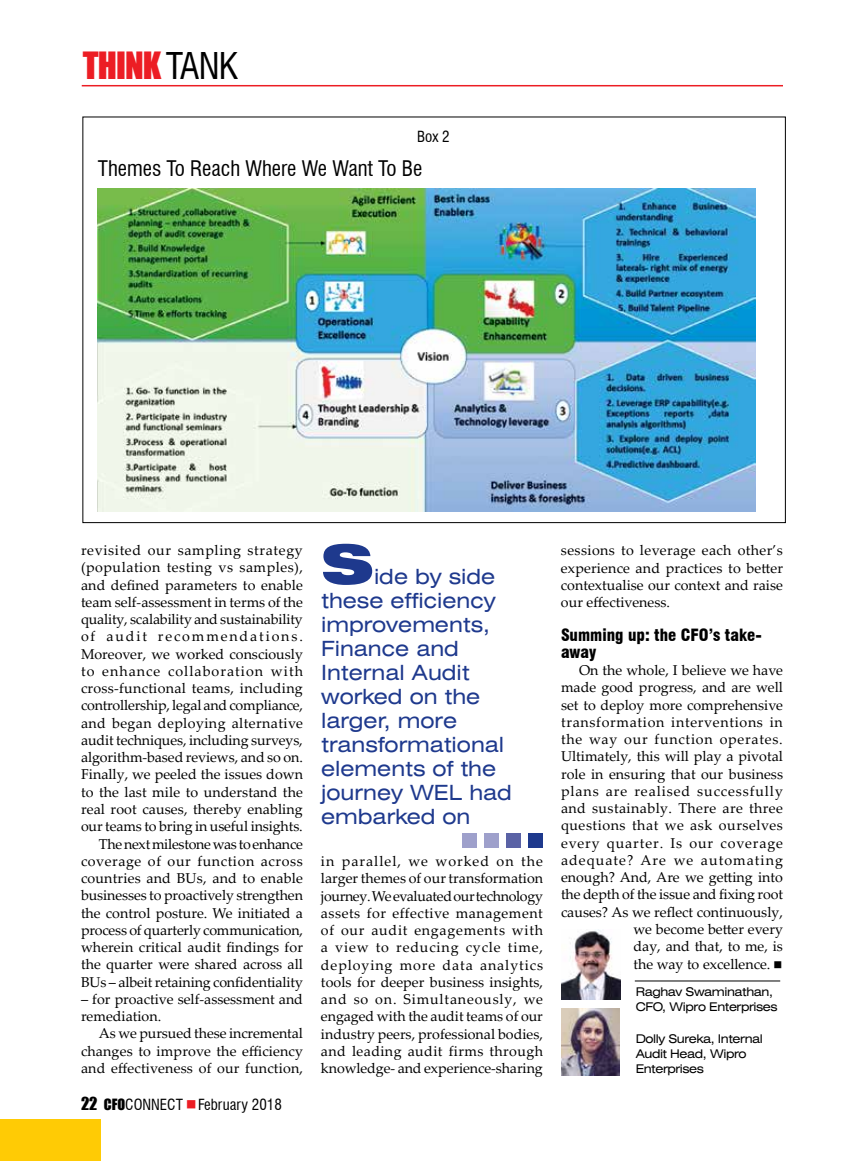
<style>
.page{position:relative;width:864px;height:1161px;background:#fff}
.page>*{position:absolute;margin:0;border:0;box-sizing:border-box;transform-origin:0 0}
.t1{font:900 expanded 54px "Swiss 721 BT";color:#1e398d}
.t2{font:34.5px "Impact";letter-spacing:-.025em;color:#ec1d24}
.t3{font:expanded 21px/24px "Swiss 721 BT";color:#1e398d}
.t4{font:condensed 21px "Swiss 721 BT";color:#000}
.t5{font:900 condensed 16.5px/17.2px "Swiss 721 BT";color:#000}
.t6{font:condensed 15px "Swiss 721 BT";color:#000}
.t7{font:14.25px/17.2px "Palatino Linotype";color:#000;text-align:justify}
.t8{font:expanded 12px/15px "Swiss 721 BT";letter-spacing:-.035em;color:#000}
.s1{font-family:"Swiss 721 BT";font-stretch:condensed;font-size:36px;color:#000}
.s2{font-family:"Impact";font-stretch:normal;font-size:16.5px}
.s3{font-family:"Impact";font-stretch:normal;font-size:14.25px}
</style>
<div class="page">
<hr style="left:82px;top:85px;width:701px;height:1px;background:#ec1d24">
<div style="left:0;top:1119px;width:101px;height:42px;background:#ffcb05"></div>
<img style="left:98px;top:188px;width:657px;height:324px">
<img style="left:562px;top:1008px;width:57px;height:67px">
<img style="left:562px;top:929px;width:59px;height:70px">
<hr style="left:635px;top:981px;width:145px;height:1px;background:#000">
<div style="left:484px;top:834px;width:15px;height:14px;background:#9ea0cb"></div>
<div style="left:506px;top:834px;width:14px;height:14px;background:#5a62a5"></div>
<div style="left:528px;top:834px;width:15px;height:14px;background:#1e398d"></div>
<div style="left:462px;top:834px;width:14px;height:14px;background:#9ea0cb"></div>
<h2 class="t2" style="left:83px;top:38px;width:157px">THINK <span class="s1">TANK</span></h2>
<p class="t6" style="left:417px;top:128px;width:34px">Box 2</p>
<h3 class="t4" style="left:98px;top:155px;width:326px">Themes To Reach Where We Want To Be</h3>
<p class="t7" style="left:81px;top:541px;width:224px;text-align:right">revisited our sampling strategy (population testing vs samples), and defined parameters to enable team self-assessment in terms of the quality, scalability and sustainability of audit recommendations.<br>Moreover, we worked consciously to enhance collaboration with cross-functional teams, including controllership, legal and compliance, and began deploying alternative audit techniques, including surveys, algorithm-based reviews, and so on.<br>Finally, we peeled the issues down to the last mile to understand the real root causes, thereby enabling our teams to bring in useful insights.<br>The next milestone was to enhance coverage of our function across countries and BUs, and to enable businesses to proactively strengthen the control posture. We initiated a process of quarterly communication, wherein critical audit findings for the quarter were shared across all BUs – albeit retaining confidentiality</p>
<p class="t7" style="left:81px;top:990px;width:224px">– for proactive self-assessment and remediation.</p>
<p class="t7" style="left:81px;top:1024px;width:224px;text-indent:18px">As we pursued these incremental changes to improve the efficiency and effectiveness of our function,</p>
<p class="t6" style="left:81px;top:1096px;width:202px"><span class="s2">22</span> <span class="s3">CFO</span>CONNECT February 2018</p>
<h1 class="t1" style="left:321px;top:532px;width:54px">S</h1>
<h3 class="t3" style="left:321px;top:564px;width:192px;text-indent:53px">ide by side these efficiency improvements,<br>Finance and<br>Internal Audit worked on the larger, more transformational elements of the journey WEL had embarked on</h3>
<p class="t7" style="left:321px;top:852px;width:224px">in parallel, we worked on the larger themes of our transformation journey. We evaluated our technology assets for effective management of our audit engagements with a view to reducing cycle time, deploying more data analytics tools for deeper business insights, and so on. Simultaneously, we engaged with the audit teams of our industry peers, professional bodies, and leading audit firms through knowledge- and experience-sharing</p>
<p class="t7" style="left:561px;top:541px;width:224px">sessions to leverage each other’s experience and practices to better contextualise our context and raise our effectiveness.</p>
<p class="t5" style="left:561px;top:626px;width:202px">Summing up: the CFO’s take&shy;away</p>
<p class="t7" style="left:561px;top:661px;width:224px;text-align:right">On the whole, I believe we have made good progress, and are well set to deploy more comprehensive transformation interventions in the way our function operates.<br>Ultimately, this will play a pivotal role in ensuring that our business plans are realised successfully and sustainably. There are three questions that we ask ourselves every quarter. Is our coverage adequate? Are we automating enough? And, Are we getting into the depth of the issue and fixing root causes? As we reflect continuously, we become better every<br>day, and that, to me, is<br>the way to excellence. ■</p>
<p class="t8" style="left:636px;top:984px;width:143px">Raghav Swaminathan,<br>CFO, Wipro Enterprises</p>
<p class="t8" style="left:636px;top:1031px;width:129px">Dolly Sureka, Internal<br>Audit Head, Wipro<br>Enterprises</p>
</div>
